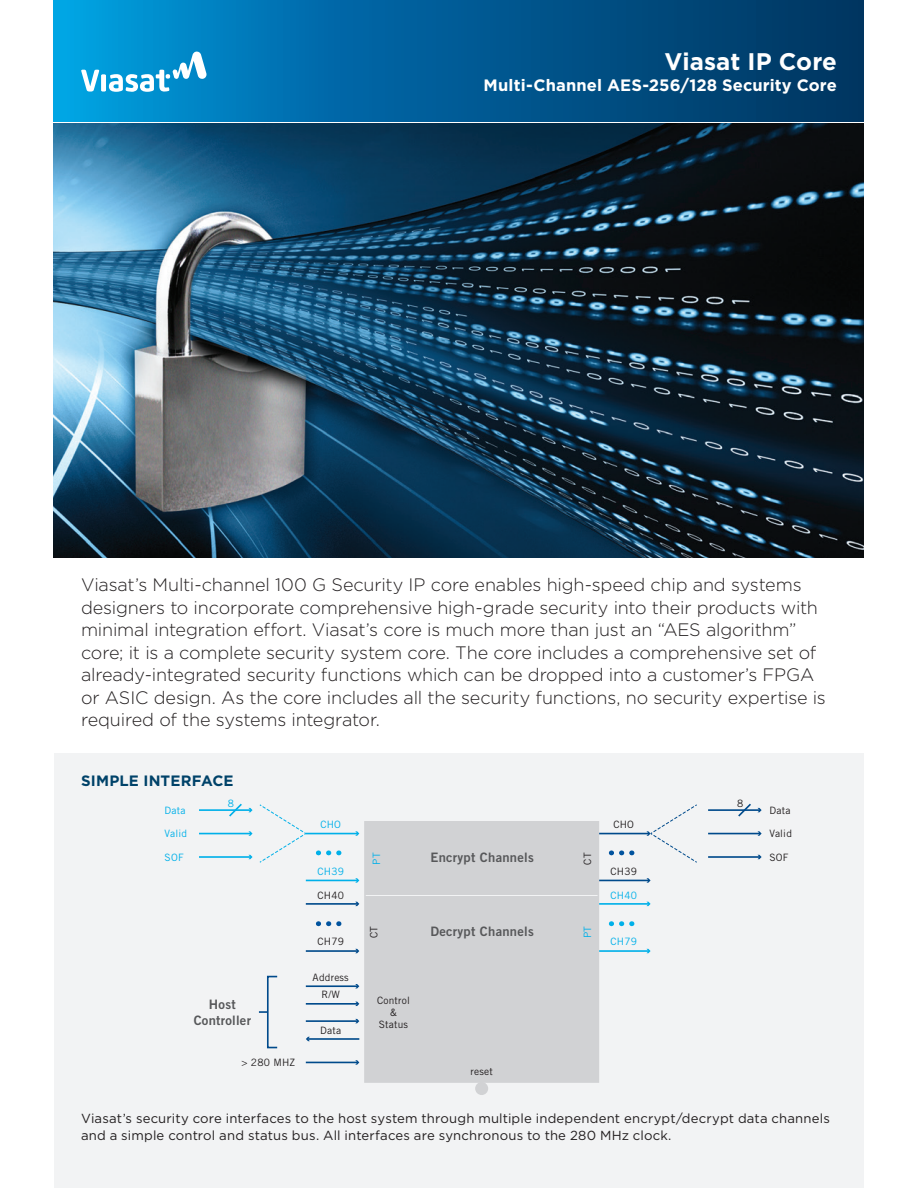
<style>
.page{position:relative;width:918px;height:1188px;background:#fff}
.page>*{position:absolute;margin:0;border:0;box-sizing:border-box;transform-origin:0 0}
.Header__Cover{font:700 24px "Gotham";color:#fff}
.Body_Copy_5__Text{font:300 18px/22.5px "Gotham";letter-spacing:-.01em;color:#231f20}
.Header__Subhead{font:700 16.5px "Gotham";letter-spacing:.01em;color:#fff}
.Head{font:700 15px "Gotham";letter-spacing:.01em;color:#004269}
.Body_Copy_1__Text{font:13.2px/17.2px "Gotham";letter-spacing:.01em;color:#231f20}
.t1{font:13.05px/15.6px "Trade Gothic LT Std Bd 2";letter-spacing:.02em;color:#57585a;text-align:center}
.t2{font:10.2px/12.1px "Trade Gothic LT Std";letter-spacing:.02em;color:#231f20;text-align:center}
.t3{font:10.2px "Trade Gothic LT Std";letter-spacing:.02em;color:#00b0e9}
</style>
<div class="page">
<svg style="left:54px;top:0;width:810px;height:122px;background:#005f97"></svg>
<svg style="left:81px;top:51px;width:126px;height:41px"></svg>
<img style="left:54px;top:124px;width:810px;height:434px">
<div style="left:54px;top:754px;width:810px;height:434px;background:#f2f3f4"></div>
<div style="left:365px;top:969px;width:233px;height:113px;background:#d1d2d4"></div>
<hr style="left:306px;top:833px;width:52px;height:1px;background:#00b0e9">
<svg style="left:355px;top:831px;width:4px;height:5px"></svg>
<svg style="left:318px;top:850px;width:24px;height:5px"></svg>
<svg style="left:611px;top:921px;width:24px;height:5px"></svg>
<svg style="left:318px;top:921px;width:24px;height:5px"></svg>
<svg style="left:611px;top:850px;width:24px;height:5px"></svg>
<hr style="left:306px;top:880px;width:52px;height:1px;background:#00b0e9">
<svg style="left:355px;top:878px;width:4px;height:5px"></svg>
<hr style="left:306px;top:903px;width:52px;height:2px;background:#004a8b">
<svg style="left:355px;top:902px;width:4px;height:4px"></svg>
<hr style="left:597px;top:833px;width:52px;height:1px;background:#004a8b">
<hr style="left:597px;top:880px;width:52px;height:1px;background:#004a8b">
<svg style="left:646px;top:878px;width:5px;height:5px"></svg>
<hr style="left:597px;top:903px;width:52px;height:2px;background:#00b0e9">
<svg style="left:646px;top:902px;width:5px;height:4px"></svg>
<hr style="left:597px;top:950px;width:52px;height:2px;background:#00b0e9">
<svg style="left:646px;top:949px;width:5px;height:4px"></svg>
<hr style="left:306px;top:950px;width:52px;height:2px;background:#004a8b">
<svg style="left:355px;top:949px;width:4px;height:4px"></svg>
<hr style="left:306px;top:985px;width:52px;height:2px;background:#004a8b">
<hr style="left:306px;top:1003px;width:52px;height:2px;background:#004a8b">
<hr style="left:306px;top:1020px;width:52px;height:2px;background:#004a8b">
<svg style="left:355px;top:1019px;width:4px;height:4px"></svg>
<hr style="left:307px;top:1038px;width:52px;height:2px;background:#004a8b">
<svg style="left:306px;top:1037px;width:4px;height:4px"></svg>
<hr style="left:306px;top:1062px;width:52px;height:1px;background:#004a8b">
<svg style="left:355px;top:1060px;width:4px;height:5px"></svg>
<hr style="left:199px;top:809px;width:52px;height:2px;background:#00b0e9">
<hr style="left:199px;top:833px;width:52px;height:1px;background:#00b0e9">
<svg style="left:248px;top:831px;width:5px;height:5px"></svg>
<hr style="left:199px;top:856px;width:52px;height:2px;background:#00b0e9">
<svg style="left:248px;top:855px;width:5px;height:4px"></svg>
<svg style="left:259px;top:804px;width:48px;height:59px"></svg>
<svg style="left:646px;top:804px;width:51px;height:59px"></svg>
<div style="left:365px;top:822px;width:233px;height:73px;background:#d1d2d4"></div>
<div style="left:365px;top:896px;width:233px;height:72px;background:#d1d2d4"></div>
<svg style="left:227px;top:803px;width:26px;height:14px"></svg>
<hr style="left:708px;top:809px;width:52px;height:2px;background:#004a8b">
<hr style="left:708px;top:833px;width:52px;height:1px;background:#004a8b">
<svg style="left:758px;top:831px;width:4px;height:5px"></svg>
<hr style="left:708px;top:856px;width:52px;height:2px;background:#004a8b">
<svg style="left:758px;top:855px;width:4px;height:4px"></svg>
<svg style="left:736px;top:803px;width:26px;height:14px"></svg>
<div style="left:267px;top:976px;width:11px;height:72px;border:2px solid #004a8b"></div>
<svg style="left:259px;top:1011px;width:9px;height:2px"></svg>
<div style="left:364px;top:821px;width:235px;height:262px;border:2px solid #d1d2d4"></div>
<div style="left:475px;top:1082px;width:13px;height:13px;background:#d1d2d4;border-radius:50%"></div>
<p class="Header__Cover" style="left:665px;top:46px;width:174px">Viasat IP Core</p>
<p class="Header__Subhead" style="left:484px;top:74px;width:355px">Multi-Channel AES-256/128 Security Core</p>
<p class="Body_Copy_5__Text" style="left:81px;top:573px;width:746px">Viasat’s Multi-channel 100 G Security IP core enables high-speed chip and systems designers to incorporate comprehensive high-grade security into their products with minimal integration effort. Viasat’s core is much more than just an “AES algorithm” core; it is a complete security system core. The core includes a comprehensive set of already-integrated security functions which can be dropped into a customer’s FPGA or ASIC design. As the core includes all the security functions, no security expertise is required of the systems integrator.</p>
<p class="Head" style="left:81px;top:771px;width:154px">SIMPLE INTERFACE</p>
<p class="t3" style="left:165px;top:804px;width:22px">Data</p>
<p class="t3" style="left:165px;top:828px;width:24px">Valid</p>
<p class="t3" style="left:165px;top:851px;width:21px">SOF</p>
<p class="t3" style="left:228px;top:797px;width:8px">8</p>
<p class="t1" style="left:194px;top:996px;width:59px">Host<br>Controller</p>
<p class="t2" style="left:241px;top:1057px;width:55px">&gt; 280 MHZ</p>
<p class="t3" style="left:320px;top:818px;width:22px">CHO</p>
<p class="t3" style="left:317px;top:865px;width:28px">CH39</p>
<p class="t2" style="left:317px;top:889px;width:28px">CH40</p>
<p class="t2" style="left:317px;top:935px;width:28px">CH79</p>
<p class="t2" style="left:313px;top:968px;width:38px;line-height:17.5px">Address<br>R/W</p>
<p class="t2" style="left:320px;top:1024px;width:22px">Data</p>
<p class="t3" style="left:370px;top:865px;width:14px;rotate:-90deg">PT</p>
<p class="t1" style="left:430px;top:850px;width:105px">Encrypt Channels</p>
<p class="t2" style="left:581px;top:865px;width:14px;rotate:-90deg">CT</p>
<p class="t2" style="left:368px;top:938px;width:14px;rotate:-90deg">CT</p>
<p class="t1" style="left:430px;top:923px;width:105px">Decrypt Channels</p>
<p class="t3" style="left:581px;top:938px;width:14px;rotate:-90deg">PT</p>
<p class="t2" style="left:613px;top:818px;width:22px">CHO</p>
<p class="t2" style="left:610px;top:865px;width:28px">CH39</p>
<p class="t3" style="left:610px;top:889px;width:28px">CH40</p>
<p class="t3" style="left:610px;top:935px;width:28px">CH79</p>
<p class="t2" style="left:377px;top:994px;width:34px">Control &amp;<br>Status</p>
<p class="t2" style="left:471px;top:1065px;width:24px">reset</p>
<p class="t2" style="left:737px;top:797px;width:8px">8</p>
<p class="t2" style="left:770px;top:804px;width:22px">Data</p>
<p class="t2" style="left:770px;top:828px;width:24px">Valid</p>
<p class="t2" style="left:770px;top:851px;width:21px">SOF</p>
<p class="Body_Copy_1__Text" style="left:81px;top:1110px;width:750px">Viasat’s security core interfaces to the host system through multiple independent encrypt/decrypt data channels and a simple control and status bus. All interfaces are synchronous to the 280 MHz clock.</p>
</div>
